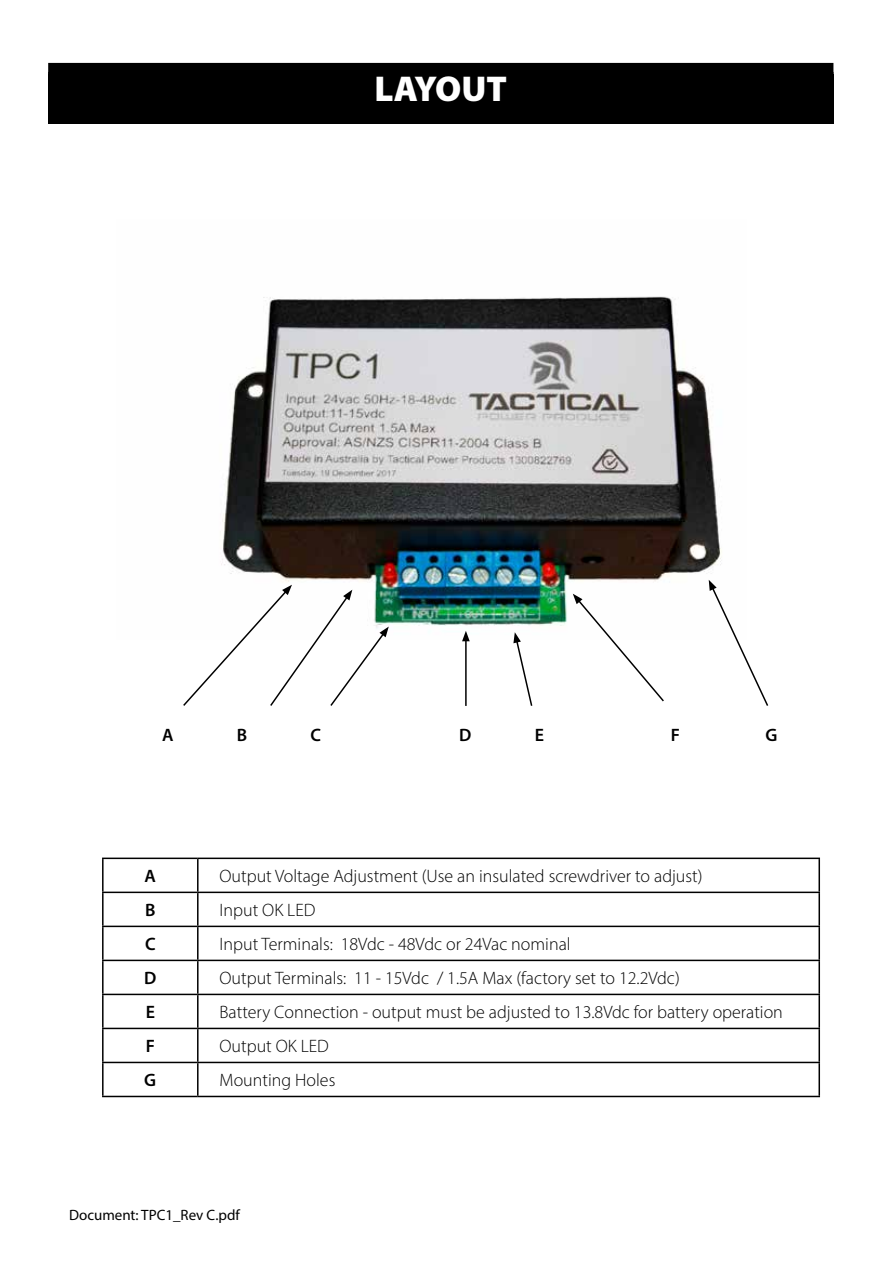
<style>
.page{position:relative;width:893px;height:1263px;background:#fff}
.page>*{position:absolute;margin:0;border:0;box-sizing:border-box;transform-origin:0 0}
.t1{font:900 36px "Myriad Pro";color:#fff}
.t2{font:300 18px "Myriad Pro";color:#000}
.t3{font:600 18px "Myriad Pro";color:#000}
.t4{font:15px "Myriad Pro";color:#000}
</style>
<div class="page">
<img style="left:220px;top:296px;width:502px;height:330px">
<svg style="left:513px;top:632px;width:20px;height:74px"></svg>
<svg style="left:573px;top:594px;width:92px;height:108px"></svg>
<svg style="left:709px;top:580px;width:60px;height:126px"></svg>
<hr style="left:465px;top:639px;width:2px;height:67px;background:#000">
<svg style="left:462px;top:631px;width:8px;height:10px"></svg>
<svg style="left:183px;top:585px;width:206px;height:121px"></svg>
<div style="left:48px;top:74px;width:785px;height:49px;background:#000"></div>
<div style="left:48px;top:63px;width:785px;height:45px;background:#000"></div>
<hr style="left:102px;top:857px;width:96px;height:2px;background:#000">
<hr style="left:102px;top:859px;width:2px;height:32px;background:#000">
<hr style="left:198px;top:857px;width:622px;height:2px;background:#000">
<hr style="left:197px;top:859px;width:2px;height:32px;background:#000">
<hr style="left:818px;top:859px;width:2px;height:32px;background:#000">
<hr style="left:102px;top:891px;width:96px;height:2px;background:#000">
<hr style="left:102px;top:893px;width:2px;height:33px;background:#000">
<hr style="left:198px;top:891px;width:622px;height:2px;background:#000">
<hr style="left:197px;top:893px;width:2px;height:33px;background:#000">
<hr style="left:818px;top:893px;width:2px;height:33px;background:#000">
<hr style="left:102px;top:926px;width:96px;height:1px;background:#000">
<hr style="left:102px;top:927px;width:2px;height:33px;background:#000">
<hr style="left:198px;top:926px;width:622px;height:1px;background:#000">
<hr style="left:197px;top:927px;width:2px;height:33px;background:#000">
<hr style="left:818px;top:927px;width:2px;height:33px;background:#000">
<hr style="left:102px;top:960px;width:96px;height:1px;background:#000">
<hr style="left:102px;top:961px;width:2px;height:33px;background:#000">
<hr style="left:198px;top:960px;width:622px;height:1px;background:#000">
<hr style="left:197px;top:961px;width:2px;height:33px;background:#000">
<hr style="left:818px;top:961px;width:2px;height:33px;background:#000">
<hr style="left:102px;top:994px;width:96px;height:1px;background:#000">
<hr style="left:102px;top:995px;width:2px;height:33px;background:#000">
<hr style="left:198px;top:994px;width:622px;height:1px;background:#000">
<hr style="left:197px;top:995px;width:2px;height:33px;background:#000">
<hr style="left:818px;top:995px;width:2px;height:33px;background:#000">
<hr style="left:102px;top:1028px;width:96px;height:1px;background:#000">
<hr style="left:102px;top:1029px;width:2px;height:33px;background:#000">
<hr style="left:198px;top:1028px;width:622px;height:1px;background:#000">
<hr style="left:197px;top:1029px;width:2px;height:33px;background:#000">
<hr style="left:818px;top:1029px;width:2px;height:33px;background:#000">
<hr style="left:102px;top:1062px;width:96px;height:1px;background:#000">
<hr style="left:102px;top:1063px;width:2px;height:33px;background:#000">
<hr style="left:198px;top:1062px;width:622px;height:1px;background:#000">
<hr style="left:197px;top:1063px;width:2px;height:33px;background:#000">
<hr style="left:818px;top:1063px;width:2px;height:33px;background:#000">
<hr style="left:102px;top:1096px;width:96px;height:1px;background:#000">
<hr style="left:198px;top:1096px;width:622px;height:1px;background:#000">
<h1 class="t1" style="left:375px;top:65px;width:134px">LAYOUT</h1>
<p class="t3" style="left:162px;top:724px;width:13px">A</p>
<p class="t3" style="left:237px;top:724px;width:12px">B</p>
<p class="t3" style="left:311px;top:724px;width:12px">C</p>
<p class="t3" style="left:459px;top:724px;width:14px">D</p>
<p class="t3" style="left:535px;top:724px;width:11px">E</p>
<p class="t3" style="left:671px;top:724px;width:11px">F</p>
<p class="t3" style="left:765px;top:724px;width:13px">G</p>
<p class="t3" style="left:145px;top:864px;width:13px">A</p>
<p class="t2" style="left:220px;top:865px;width:484px">Output Voltage Adjustment (Use an insulated screwdriver to adjust)</p>
<p class="t3" style="left:145px;top:899px;width:12px">B</p>
<p class="t2" style="left:220px;top:899px;width:97px">Input OK LED</p>
<p class="t3" style="left:145px;top:933px;width:12px">C</p>
<p class="t2" style="left:220px;top:933px;width:353px">Input Terminals: 18Vdc - 48Vdc or 24Vac nominal</p>
<p class="t3" style="left:144px;top:967px;width:14px">D</p>
<p class="t2" style="left:220px;top:967px;width:462px">Output Terminals: 11 - 15Vdc / 1.5A Max (factory set to 12.2Vdc)</p>
<p class="t3" style="left:146px;top:1001px;width:11px">E</p>
<p class="t2" style="left:220px;top:1001px;width:565px">Battery Connection - output must be adjusted to 13.8Vdc for battery operation</p>
<p class="t3" style="left:146px;top:1035px;width:11px">F</p>
<p class="t2" style="left:220px;top:1035px;width:111px">Output OK LED</p>
<p class="t3" style="left:144px;top:1069px;width:13px">G</p>
<p class="t2" style="left:220px;top:1069px;width:117px">Mounting Holes</p>
<p class="t4" style="left:69px;top:1206px;width:172px">Document: TPC1_Rev C.pdf</p>
</div>
